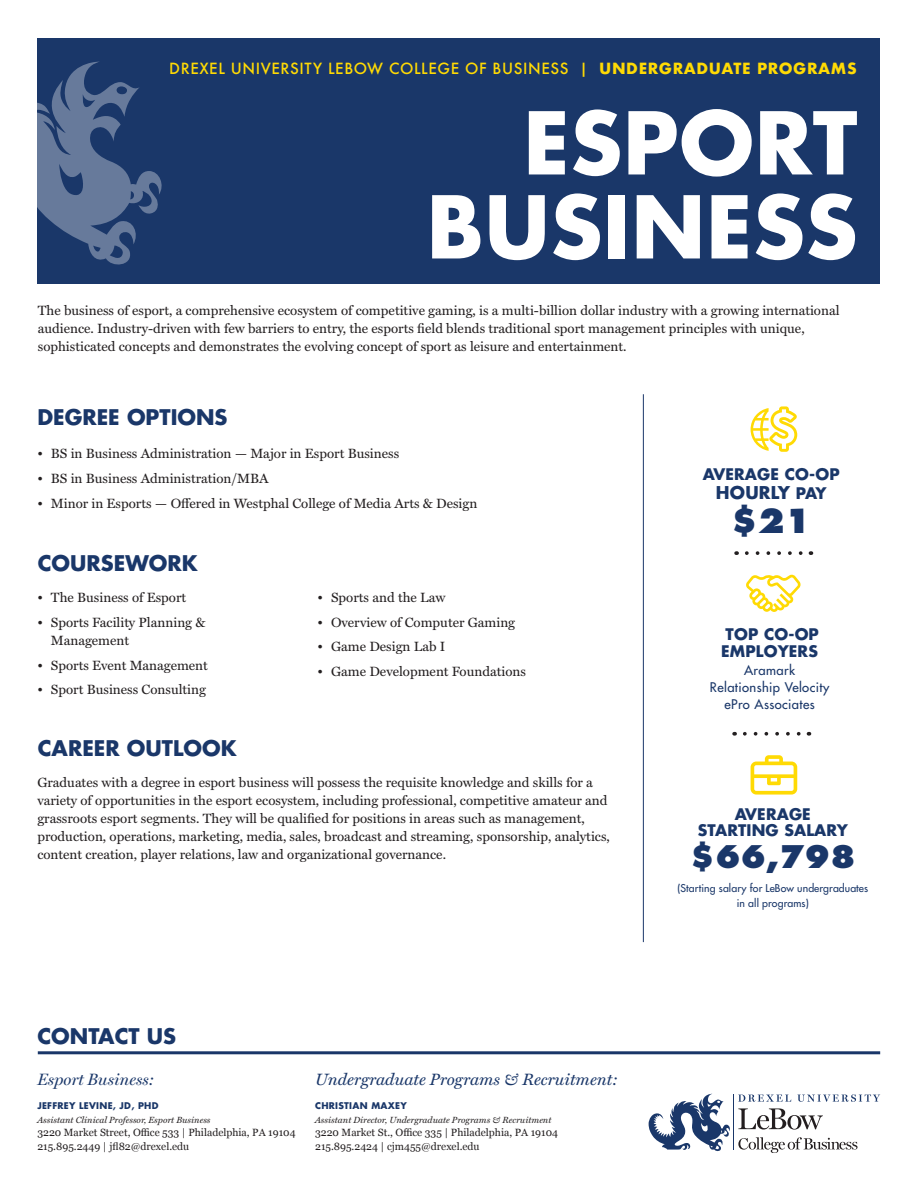
<style>
.page{position:relative;width:918px;height:1188px;background:#fff}
.page>*{position:absolute;margin:0;border:0;box-sizing:border-box;transform-origin:0 0}
.t1{font:700 84px/84px "Futura Std";letter-spacing:.01em;color:#fff;text-align:right}
.t2{font:800 32.4px "Futura Std";color:#1a3769}
.t3{font:800 30.3px "Futura Std";color:#1a3769}
.t4{font:700 21px "Futura Std";color:#1a3769}
.t5{font:700 17.25px "Futura Std";letter-spacing:.01em;color:#1a3769}
.t6{font:italic 16.5px "Miller Text";color:#1a3769}
.t7{font:italic 16.5px "Miller Display";color:#1a3769}
.t8{font:700 15.6px/16.2px "Futura Std";letter-spacing:.01em;color:#1a3769;text-align:center}
.t9{font:500 15px "Futura";letter-spacing:.04em;color:#ffda04}
.t10{font:13.5px/18px "Miller Text";color:#231f20}
.t11{font:500 12.9px/17.4px "Futura Std";letter-spacing:.03em;color:#1a3769;text-align:center}
.t12{font:10.5px/13.5px "Georgia";color:#231f20}
.t13{font:500 10.5px/15px "Futura Std";letter-spacing:.01em;color:#1a3769;text-align:center}
.t14{font:italic 9px "Miller Text";color:#231f20}
.t15{font:700 9px "Futura Std";letter-spacing:.03em;color:#1a3769}
.s1{font-weight:700}
.s2{font-size:15.6px}
</style>
<div class="page">
<div style="left:38px;top:38px;width:842px;height:246px;background:#1a3769"></div>
<hr style="left:38px;top:1051px;width:842px;height:3px;background:#1a3769">
<svg style="left:37px;top:62px;width:125px;height:203px"></svg>
<svg style="left:738px;top:1108px;width:85px;height:22px"></svg>
<svg style="left:738px;top:1095px;width:53px;height:7px"></svg>
<svg style="left:797px;top:1094px;width:83px;height:8px"></svg>
<svg style="left:738px;top:1137px;width:120px;height:16px"></svg>
<hr style="left:733px;top:1094px;width:1px;height:56px;background:#1a3769">
<svg style="left:649px;top:1094px;width:81px;height:58px"></svg>
<hr style="left:643px;top:394px;width:1px;height:548px;background:#1a3769">
<svg style="left:747px;top:551px;width:64px;height:4px"></svg>
<svg style="left:745px;top:732px;width:64px;height:4px"></svg>
<svg style="left:746px;top:575px;width:55px;height:37px"></svg>
<svg style="left:751px;top:755px;width:46px;height:40px"></svg>
<svg style="left:751px;top:406px;width:46px;height:46px"></svg>
<p class="t9" style="left:169px;top:58px;width:689px">DREXEL UNIVERSITY LEBOW COLLEGE OF BUSINESS | <span class="s1">UNDERGRADUATE PROGRAMS</span></p>
<h1 class="t1" style="left:427px;top:100px;width:432px">ESPORT<br>BUSINESS</h1>
<p class="t10" style="left:38px;top:301px;width:803px">The business of esport, a comprehensive ecosystem of competitive gaming, is a multi-billion dollar industry with a growing international audience. Industry-driven with few barriers to entry, the esports field blends traditional sport management principles with unique, sophisticated concepts and demonstrates the evolving concept of sport as leisure and entertainment.</p>
<h3 class="t4" style="left:37px;top:403px;width:192px">DEGREE OPTIONS</h3>
<p class="t10" style="left:37px;top:445px;width:363px">• BS in Business Administration — Major in Esport Business</p>
<p class="t10" style="left:37px;top:470px;width:233px">• BS in Business Administration/MBA</p>
<p class="t10" style="left:37px;top:494px;width:442px">• Minor in Esports — Offered in Westphal College of Media Arts &amp; Design</p>
<h3 class="t4" style="left:38px;top:549px;width:161px">COURSEWORK</h3>
<p class="t10" style="left:37px;top:589px;width:150px">• The Business of Esport</p>
<p class="t10" style="left:51px;top:613px;width:156px;text-indent:-14px">• Sports Facility Planning &amp;<br>Management</p>
<p class="t10" style="left:37px;top:656px;width:172px">• Sports Event Management</p>
<p class="t10" style="left:37px;top:681px;width:170px">• Sport Business Consulting</p>
<h3 class="t4" style="left:38px;top:734px;width:200px">CAREER OUTLOOK</h3>
<p class="t10" style="left:318px;top:589px;width:129px">• Sports and the Law</p>
<p class="t10" style="left:318px;top:613px;width:199px">• Overview of Computer Gaming</p>
<p class="t10" style="left:318px;top:638px;width:129px">• Game Design Lab I</p>
<p class="t10" style="left:318px;top:663px;width:210px">• Game Development Foundations</p>
<p class="t10" style="left:37px;top:774px;width:574px">Graduates with a degree in esport business will possess the requisite knowledge and skills for a variety of opportunities in the esport ecosystem, including professional, competitive amateur and grassroots esport segments. They will be qualified for positions in areas such as management, production, operations, marketing, media, sales, broadcast and streaming, sponsorship, analytics, content creation, player relations, law and organizational governance.</p>
<h3 class="t4" style="left:37px;top:1023px;width:140px">CONTACT US</h3>
<p class="t7" style="left:37px;top:1070px;width:118px">Esport Business:</p>
<p class="t6" style="left:315px;top:1070px;width:304px">Undergraduate Programs &amp; Recruitment:</p>
<p class="t15" style="left:37px;top:1100px;width:123px">JEFFREY LEVINE, JD, PHD</p>
<p class="t14" style="left:37px;top:1114px;width:175px">Assistant Clinical Professor, Esport Business</p>
<p class="t12" style="left:37px;top:1125px;width:260px">3220 Market Street, Office 533 | Philadelphia, PA 19104<br>215.895.2449 | jfl82@drexel.edu</p>
<p class="t15" style="left:315px;top:1100px;width:93px">CHRISTIAN MAXEY</p>
<p class="t14" style="left:315px;top:1114px;width:238px">Assistant Director, Undergraduate Programs &amp; Recruitment</p>
<p class="t12" style="left:315px;top:1125px;width:244px">3220 Market St., Office 335 | Philadelphia, PA 19104<br>215.895.2424 | cjm455@drexel.edu</p>
<p class="t8" style="left:703px;top:466px;width:138px">AVERAGE CO-OP</p>
<p class="t5" style="left:716px;top:481px;width:112px">HOURLY <span class="s2">PAY</span></p>
<h2 class="t2" style="left:731px;top:500px;width:82px">$21</h2>
<p class="t8" style="left:721px;top:625px;width:99px;line-height:17.4px;text-align:left">TOP CO-OP<br>EMPLOYERS</p>
<p class="t11" style="left:710px;top:661px;width:121px">Aramark<br>Relationship Velocity ePro Associates</p>
<p class="t8" style="left:698px;top:806px;width:152px">AVERAGE<br>STARTING SALARY</p>
<h3 class="t3" style="left:690px;top:837px;width:167px">$66,798</h3>
<p class="t13" style="left:677px;top:880px;width:192px">(Starting salary for LeBow undergraduates in all programs)</p>
</div>
